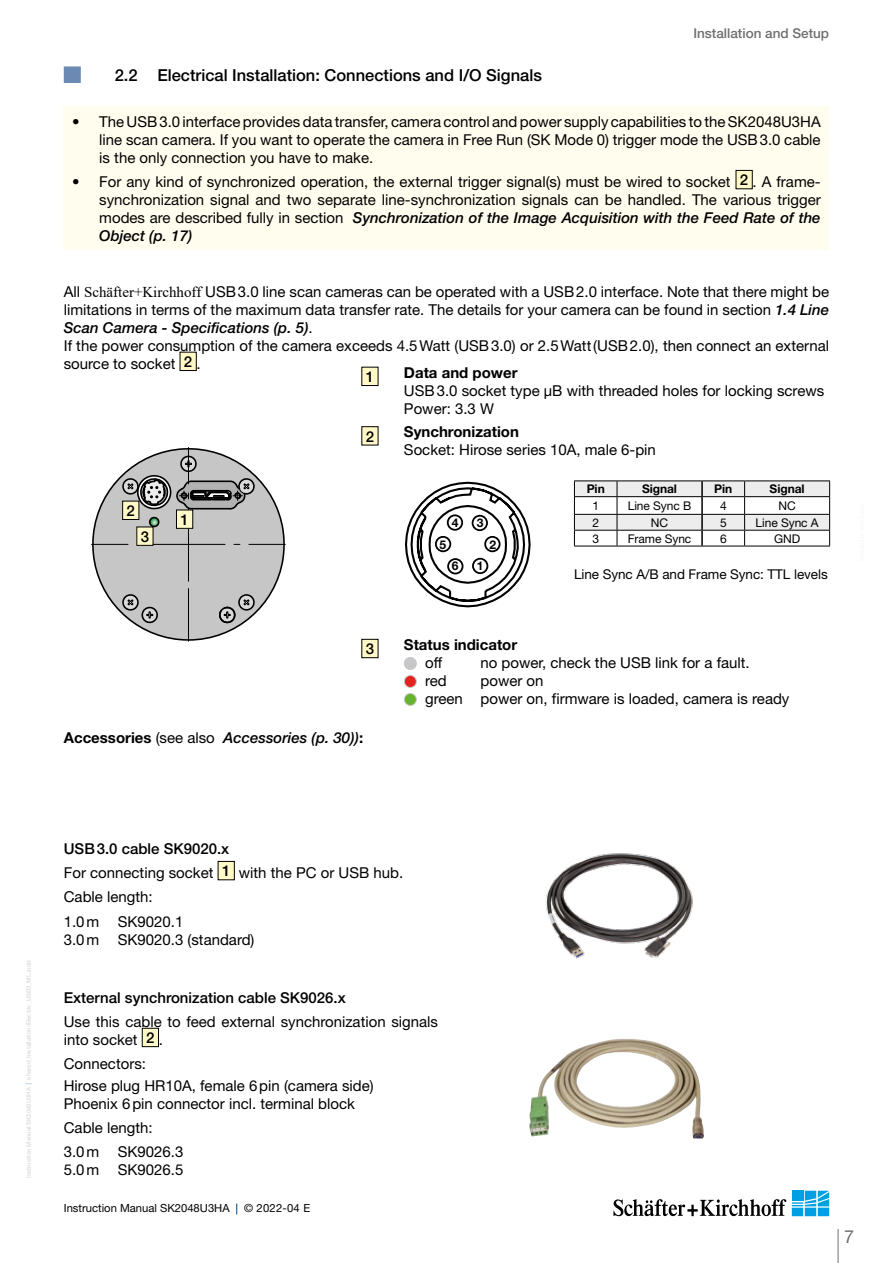
<style>
.page{position:relative;width:893px;height:1263px;background:#fff}
.page>*{position:absolute;margin:0;border:0;box-sizing:border-box;transform-origin:0 0}
.t1{font:18px "Helvetica Neue";color:#706f6f}
.t2{font:500 16.5px "Helvetica Neue";color:#000}
.t3{font:15px/18px "Helvetica Neue";color:#000}
.t4{font:500 15px "Helvetica Neue";color:#000}
.t5{font:700 15px "Helvetica Neue";color:#000}
.t6{font:italic 500 15px "Helvetica Neue";color:#000}
.t7{font:13.5px "Helvetica Neue";letter-spacing:-.005em;color:#000}
.t8{font:500 13.5px "Helvetica Neue";color:#706f6f}
.t9{font:12px "Helvetica Neue";letter-spacing:-.005em;color:#000}
.t10{font:700 12px "Helvetica Neue";letter-spacing:-.005em;color:#000}
.t11{font:11.25px "Helvetica Neue";color:#000}
.t12{font:500 6px "Helvetica Neue";color:#dadada}
.s1{font-weight:500}
.s2{font-weight:500;font-style:italic}
.s3{font-family:"Times New Roman"}
.s4{font-weight:700;font-style:normal}
.s5{font-weight:400;font-style:normal}
</style>
<div class="page">
<svg style="left:91px;top:447px;width:195px;height:194px"></svg>
<hr style="left:92px;top:544px;width:36px;height:1px;background:#000">
<div style="left:176px;top:510px;width:17px;height:18px;background:#fff9c7"></div>
<div style="left:176px;top:510px;width:17px;height:19px;border:1px solid #000"></div>
<div style="left:137px;top:527px;width:16px;height:18px;background:#fff9c7"></div>
<div style="left:123px;top:501px;width:16px;height:18px;background:#fff9c7"></div>
<div style="left:122px;top:501px;width:17px;height:19px;border:1px solid #000"></div>
<svg style="left:792px;top:1206px;width:37px;height:10px"></svg>
<div style="left:792px;top:1208px;width:11px;height:8px;background:#009fe3"></div>
<div style="left:805px;top:1207px;width:11px;height:9px;background:#009fe3"></div>
<div style="left:818px;top:1207px;width:11px;height:9px;background:#009fe3"></div>
<svg style="left:792px;top:1191px;width:37px;height:15px"></svg>
<svg style="left:613px;top:1199px;width:173px;height:17px"></svg>
<hr style="left:838px;top:1229px;width:1px;height:34px;background:#706f6f">
<div style="left:64px;top:66px;width:17px;height:17px;background:#6c89b3"></div>
<div style="left:180px;top:352px;width:16px;height:18px;background:#fff9c7"></div>
<div style="left:180px;top:352px;width:17px;height:19px;border:1px solid #000"></div>
<div style="left:64px;top:106px;width:765px;height:144px;background:#fffdee"></div>
<div style="left:736px;top:170px;width:16px;height:19px;background:#fff9c7"></div>
<div style="left:736px;top:170px;width:17px;height:19px;border:1px solid #000"></div>
<svg style="left:405px;top:481px;width:126px;height:127px"></svg>
<div style="left:472px;top:515px;width:16px;height:16px;border:2px solid #000;border-radius:50%"></div>
<div style="left:362px;top:427px;width:16px;height:18px;background:#fff9c7"></div>
<hr style="left:702px;top:480px;width:43px;height:1px;background:#000">
<hr style="left:745px;top:480px;width:85px;height:1px;background:#000">
<hr style="left:574px;top:546px;width:43px;height:1px;background:#000">
<hr style="left:702px;top:546px;width:43px;height:1px;background:#000">
<hr style="left:745px;top:546px;width:85px;height:1px;background:#000">
<hr style="left:574px;top:480px;width:43px;height:1px;background:#000">
<hr style="left:617px;top:480px;width:85px;height:1px;background:#000">
<hr style="left:617px;top:546px;width:85px;height:1px;background:#000">
<svg style="left:574px;top:481px;width:256px;height:65px"></svg>
<div style="left:362px;top:639px;width:16px;height:19px;background:#fff9c7"></div>
<div style="left:361px;top:639px;width:17px;height:19px;border:1px solid #000"></div>
<div style="left:404px;top:657px;width:12px;height:12px;background:#c7c7c9;border-radius:50%"></div>
<div style="left:404px;top:657px;width:13px;height:13px;border:1px solid #c7c7c9;border-radius:50%"></div>
<div style="left:404px;top:675px;width:12px;height:12px;background:#e52420;border-radius:50%"></div>
<div style="left:404px;top:675px;width:13px;height:13px;border:1px solid #c7c7c9;border-radius:50%"></div>
<div style="left:404px;top:693px;width:12px;height:12px;background:#66b32e;border-radius:50%"></div>
<div style="left:404px;top:693px;width:13px;height:13px;border:1px solid #c7c7c9;border-radius:50%"></div>
<div style="left:142px;top:1028px;width:16px;height:19px;background:#fff9c7"></div>
<div style="left:142px;top:1028px;width:17px;height:19px;border:1px solid #000"></div>
<div style="left:218px;top:861px;width:16px;height:19px;background:#fff9c7"></div>
<div style="left:218px;top:861px;width:17px;height:19px;border:1px solid #000"></div>
<img style="left:529px;top:1039px;width:175px;height:99px">
<img style="left:546px;top:853px;width:147px;height:106px">
<div style="left:362px;top:367px;width:16px;height:18px;background:#fff9c7"></div>
<p class="t2" style="left:115px;top:65px;width:429px">2.2 Electrical Installation: Connections and I/O Signals</p>
<p class="t8" style="left:693px;top:25px;width:137px">Installation and Setup</p>
<p class="t3" style="left:99px;top:112px;width:723px;text-align:justify;text-indent:-27px">• The USB3.0 interface provides data transfer, camera control and power supply capabilities to the SK2048U3HA line scan camera. If you want to operate the camera in Free Run (SK Mode 0) trigger mode the USB3.0 cable is the only connection you have to make.</p>
<p class="t3" style="left:99px;top:172px;width:723px;text-align:justify;text-indent:-27px">• For any kind of synchronized operation, the external trigger signal(s) must be wired to socket <span class="s1">2</span> . A frame&shy;synchronization signal and two separate line-synchronization signals can be handled. The various trigger modes are described fully in section <span class="s2">Synchronization of the Image Acquisition with the Feed Rate of the Object (p. 17)</span></p>
<p class="t3" style="left:64px;top:282px;width:767px">All <span class="s3">Schäfter+Kirchhoff</span> USB3.0 line scan cameras can be operated with a USB2.0 interface. Note that there might be limitations in terms of the maximum data transfer rate. The details for your camera can be found in section <span class="s2">1.4 Line Scan Camera - Specifications (p. 5)</span>.<br>If the power consumption of the camera exceeds 4.5Watt (USB3.0) or 2.5Watt(USB2.0), then connect an external source to socket <span class="s1">2</span> .</p>
<p class="t4" style="left:366px;top:368px;width:10px">1</p>
<p class="t5" style="left:404px;top:363px;width:115px">Data and power</p>
<p class="t3" style="left:404px;top:381px;width:422px">USB3.0 socket type µB with threaded holes for locking screws<br>Power: 3.3 W</p>
<p class="t4" style="left:127px;top:502px;width:10px">2</p>
<p class="t4" style="left:141px;top:528px;width:10px">3</p>
<p class="t4" style="left:180px;top:511px;width:10px">1</p>
<p class="t4" style="left:366px;top:427px;width:10px">2</p>
<p class="t5" style="left:404px;top:422px;width:117px">Synchronization</p>
<p class="t3" style="left:404px;top:440px;width:253px">Socket: Hirose series 10A, male 6-pin</p>
<p class="t10" style="left:452px;top:515px;width:8px">4</p>
<p class="t10" style="left:477px;top:515px;width:8px">3</p>
<p class="t10" style="left:439px;top:537px;width:8px">5</p>
<p class="t10" style="left:452px;top:558px;width:8px">6</p>
<p class="t10" style="left:477px;top:559px;width:8px">1</p>
<p class="t10" style="left:489px;top:537px;width:8px">2</p>
<p class="t10" style="left:587px;top:482px;width:20px">Pin</p>
<p class="t10" style="left:642px;top:482px;width:37px">Signal</p>
<p class="t10" style="left:714px;top:482px;width:20px">Pin</p>
<p class="t10" style="left:770px;top:482px;width:37px">Signal</p>
<p class="t9" style="left:592px;top:499px;width:8px">1</p>
<p class="t9" style="left:628px;top:499px;width:65px">Line Sync B</p>
<p class="t9" style="left:720px;top:499px;width:8px">4</p>
<p class="t9" style="left:778px;top:499px;width:19px">NC</p>
<p class="t9" style="left:592px;top:516px;width:8px">2</p>
<p class="t9" style="left:651px;top:516px;width:19px">NC</p>
<p class="t9" style="left:720px;top:516px;width:8px">5</p>
<p class="t9" style="left:755px;top:516px;width:65px">Line Sync A</p>
<p class="t9" style="left:592px;top:531px;width:8px">3</p>
<p class="t9" style="left:628px;top:531px;width:65px">Frame Sync</p>
<p class="t9" style="left:720px;top:531px;width:8px">6</p>
<p class="t9" style="left:774px;top:531px;width:28px">GND</p>
<p class="t7" style="left:574px;top:566px;width:255px">Line Sync A/B and Frame Sync: TTL levels</p>
<p class="t4" style="left:366px;top:640px;width:10px">3</p>
<p class="t5" style="left:404px;top:635px;width:115px">Status indicator</p>
<p class="t3" style="left:425px;top:653px;width:19px">off</p>
<p class="t3" style="left:480px;top:653px;width:271px">no power, check the USB link for a fault.</p>
<p class="t3" style="left:425px;top:671px;width:23px">red</p>
<p class="t3" style="left:425px;top:671px;width:366px;text-indent:55px">power on<br>green power on, firmware is loaded, camera is ready</p>
<p class="t6" style="left:64px;top:729px;width:301px"><span class="s4">Accessories</span> <span class="s5">(see also</span> Accessories (p. 30))<span class="s4">:</span></p>
<p class="t12" style="left:25px;top:1079px;width:121px;rotate:-90deg">shared_Installation-Electric_USB3_ML.indd</p>
<p class="t12" style="left:25px;top:1178px;width:92px;rotate:-90deg">Instruction Manual SK2048U3HA</p>
<p class="t3" style="left:64px;top:836px;width:341px;line-height:24.5px"><span class="s1">USB3.0 cable SK9020.x<br></span>For connecting socket <span class="s1">1</span> with the PC or USB hub.<br>Cable length:<br>1.0m SK9020.1</p>
<p class="t3" style="left:64px;top:930px;width:192px">3.0m SK9020.3 (standard)</p>
<p class="t4" style="left:64px;top:988px;width:284px">External synchronization cable SK9026.x</p>
<p class="t3" style="left:64px;top:1012px;width:376px">Use this cable to feed external synchronization signals into socket <span class="s1">2</span> .</p>
<p class="t3" style="left:64px;top:1053px;width:311px;line-height:21.3px">Connectors:<br>Hirose plug HR10A, female 6pin (camera side)</p>
<p class="t3" style="left:64px;top:1091px;width:293px;line-height:24.3px">Phoenix 6pin connector incl. terminal block<br>Cable length:<br>3.0m SK9026.3</p>
<p class="t3" style="left:64px;top:1161px;width:121px">5.0m SK9026.5</p>
<p class="t11" style="left:64px;top:1201px;width:167px">Instruction Manual SK2048U3HA</p>
<p class="t11" style="left:244px;top:1201px;width:68px">© 2022-04 E</p>
<p class="t1" style="left:844px;top:1226px;width:12px">7</p>
</div>
